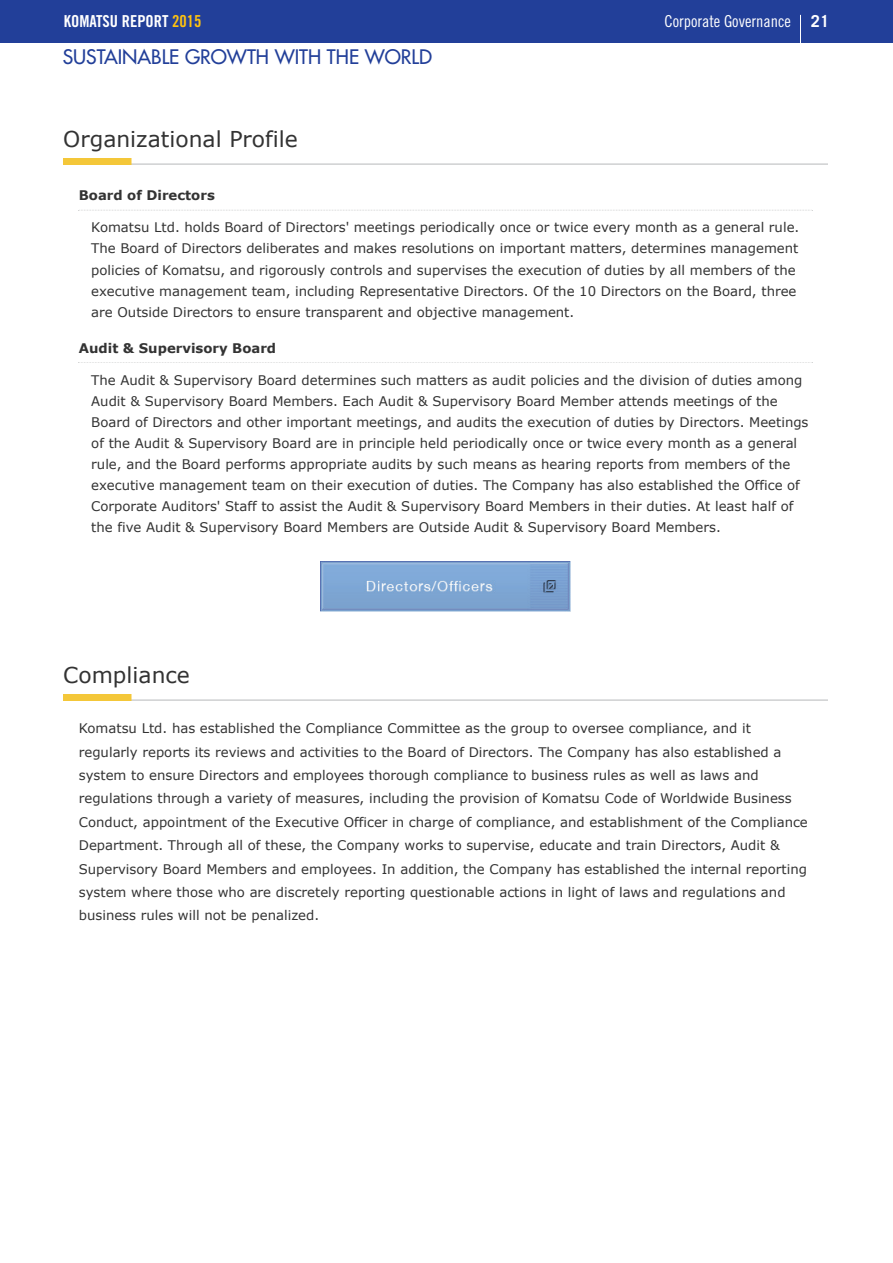
<style>
.page{position:relative;width:893px;height:1263px;background:#fff}
.page>*{position:absolute;margin:0;border:0;box-sizing:border-box;transform-origin:0 0}
.t1{font:21.9px "Verdana";color:#333}
.t2{font:19.5px "Futura";color:#223f99}
.t3{font:16.5px "Trade Gothic Cond Eighteen";color:#fff}
.t4{font:16.5px "Trade Gothic Bold Cond Twenty";color:#fff}
.t5{font:13.2px/21px "Verdana";color:#333}
.t6{font:700 13.2px "Verdana";color:#333}
.s1{color:#fec210}
.s2{font-family:"Trade Gothic";font-weight:700}
</style>
<div class="page">
<div style="left:0;top:0;width:893px;height:43px;background:#223f99"></div>
<hr style="left:800px;top:15px;width:1px;height:30px;background:#fff">
<img style="left:63px;top:158px;width:765px;height:7px">
<svg style="left:79px;top:210px;width:734px;height:1px"></svg>
<svg style="left:79px;top:362px;width:734px;height:1px"></svg>
<img style="left:321px;top:562px;width:249px;height:49px">
<img style="left:63px;top:694px;width:765px;height:6px">
<p class="t4" style="left:64px;top:11px;width:139px">KOMATSU REPORT <span class="s1">2015</span></p>
<p class="t3" style="left:664px;top:11px;width:166px">Corporate Governance <span class="s2">21</span></p>
<h2 class="t2" style="left:63px;top:44px;width:371px">SUSTAINABLE GROWTH WITH THE WORLD</h2>
<h1 class="t1" style="left:63px;top:125px;width:236px">Organizational Profile</h1>
<p class="t6" style="left:79px;top:187px;width:138px">Board of Directors</p>
<p class="t5" style="left:91px;top:217px;width:710px">Komatsu Ltd. holds Board of Directors' meetings periodically once or twice every month as a general rule.<br>The Board of Directors deliberates and makes resolutions on important matters, determines management policies of Komatsu, and rigorously controls and supervises the execution of duties by all members of the executive management team, including Representative Directors. Of the 10 Directors on the Board, three are Outside Directors to ensure transparent and objective management.</p>
<p class="t6" style="left:79px;top:339px;width:199px">Audit &amp; Supervisory Board</p>
<p class="t5" style="left:91px;top:369px;width:719px">The Audit &amp; Supervisory Board determines such matters as audit policies and the division of duties among Audit &amp; Supervisory Board Members. Each Audit &amp; Supervisory Board Member attends meetings of the Board of Directors and other important meetings, and audits the execution of duties by Directors. Meetings of the Audit &amp; Supervisory Board are in principle held periodically once or twice every month as a general rule, and the Board performs appropriate audits by such means as hearing reports from members of the executive management team on their execution of duties. The Company has also established the Office of Corporate Auditors' Staff to assist the Audit &amp; Supervisory Board Members in their duties. At least half of the five Audit &amp; Supervisory Board Members are Outside Audit &amp; Supervisory Board Members.</p>
<h1 class="t1" style="left:63px;top:661px;width:128px">Compliance</h1>
<p class="t5" style="left:79px;top:717px;width:731px;line-height:23.4px">Komatsu Ltd. has established the Compliance Committee as the group to oversee compliance, and it regularly reports its reviews and activities to the Board of Directors. The Company has also established a system to ensure Directors and employees thorough compliance to business rules as well as laws and regulations through a variety of measures, including the provision of Komatsu Code of Worldwide Business Conduct, appointment of the Executive Officer in charge of compliance, and establishment of the Compliance Department. Through all of these, the Company works to supervise, educate and train Directors, Audit &amp; Supervisory Board Members and employees. In addition, the Company has established the internal reporting system where those who are discretely reporting questionable actions in light of laws and regulations and business rules will not be penalized.</p>
</div>
